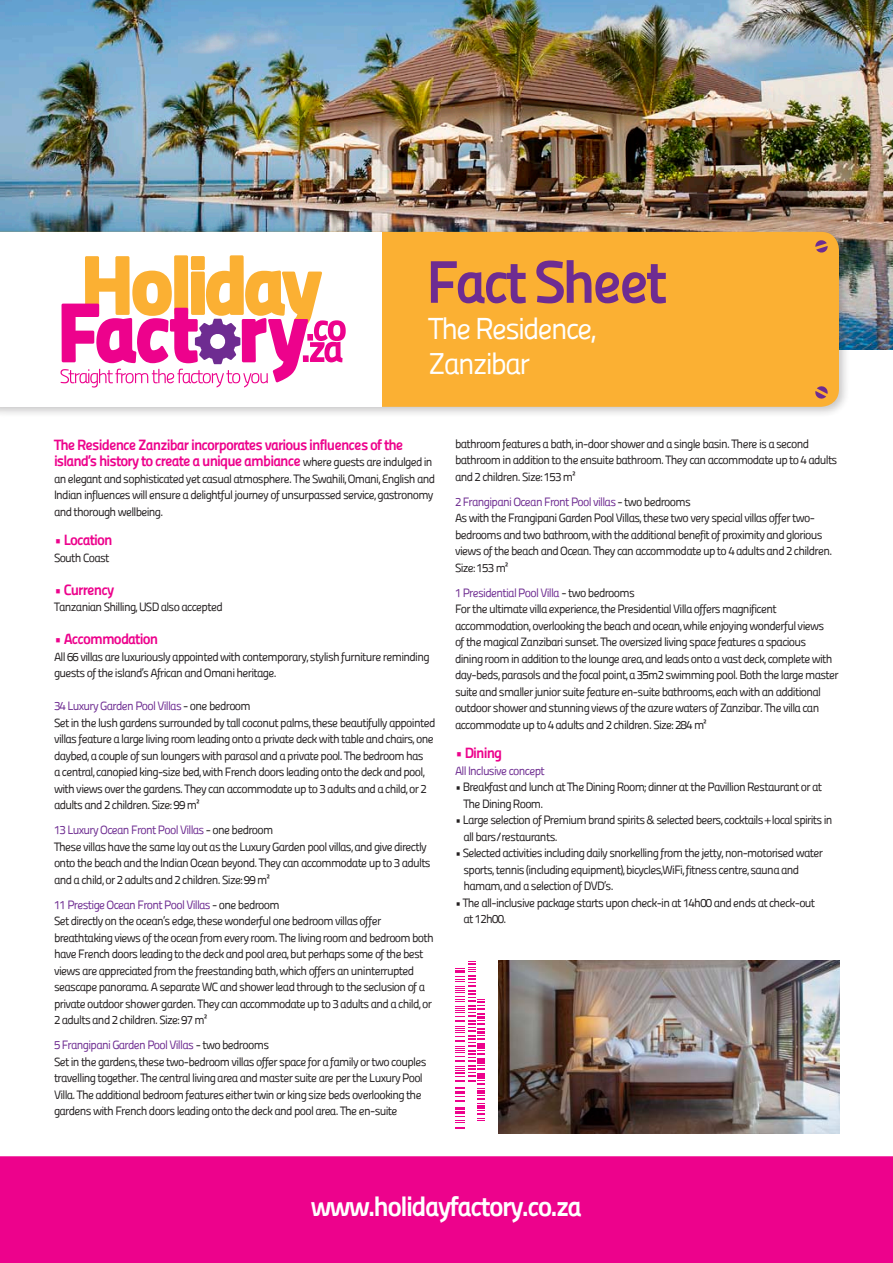
<style>
.page{position:relative;width:893px;height:1263px;background:#fff}
.page>*{position:absolute;margin:0;border:0;box-sizing:border-box;transform-origin:0 0}
.t1{font:60px "Panefresco 800 wt";letter-spacing:-.06em;color:#6e2c91}
.t2{font:30px/34.5px "Panefresco 400 wt";letter-spacing:-.06em;color:#fff}
.t3{font:27.75px "Panefresco 800 wt";letter-spacing:-.06em;color:#fff}
.t4{font:15px/16.5px "Panefresco 800 wt";letter-spacing:-.06em;color:#ed028c}
.t5{font:12px/16.5px "Panefresco 400 wt";letter-spacing:-.06em;color:#231f20}
.t6{font:12px "Panefresco 400 wt";letter-spacing:-.06em;color:#6e2c91}
.s1{font-family:"Panefresco 400 wt";font-size:12px;color:#231f20}
.s2{color:#231f20}
</style>
<div class="page">
<img style="left:0;top:0;width:893px;height:349px">
<div style="left:0;top:226px;width:850px;height:191px;background:#231f20;opacity:.25"></div>
<div style="left:381px;top:232px;width:458px;height:175px;background:#fbb033"></div>
<svg style="left:815px;top:240px;width:13px;height:13px"></svg>
<svg style="left:815px;top:386px;width:13px;height:13px"></svg>
<div style="left:0;top:232px;width:381px;height:175px;background:#fff"></div>
<svg style="left:61px;top:255px;width:285px;height:133px"></svg>
<div style="left:0;top:1156px;width:893px;height:107px;background:#ed028c"></div>
<img style="left:499px;top:960px;width:341px;height:173px">
<svg style="left:455px;top:961px;width:30px;height:168px"></svg>
<p class="t1" style="left:426px;top:235px;width:242px">Fact Sheet</p>
<p class="t2" style="left:428px;top:310px;width:169px">The Residence,<br>Zanzibar</p>
<p class="t4" style="left:54px;top:436px;width:380px">The Residence Zanzibar incorporates various influences of the island’s history to create a unique ambiance <span class="s1">where guests are indulged in</span></p>
<p class="t5" style="left:54px;top:470px;width:383px">an elegant and sophisticated yet casual atmosphere. The Swahili, Omani, English and</p>
<p class="t5" style="left:54px;top:486px;width:381px">Indian influences will ensure a delightful journey of unsurpassed service, gastronomy and thorough wellbeing.</p>
<p class="t4" style="left:54px;top:531px;width:60px">• Location</p>
<p class="t5" style="left:54px;top:549px;width:57px">South Coast</p>
<p class="t4" style="left:54px;top:580px;width:62px">• Currency</p>
<p class="t5" style="left:54px;top:598px;width:170px">Tanzanian Shilling, USD also accepted</p>
<p class="t4" style="left:54px;top:630px;width:106px">• Accommodation</p>
<p class="t5" style="left:54px;top:648px;width:377px">All 66 villas are luxuriously appointed with contemporary, stylish furniture reminding guests of the island’s African and Omani heritage.</p>
<p class="t6" style="left:54px;top:697px;width:198px">34 Luxury Garden Pool Villas <span class="s2">- one bedroom</span></p>
<p class="t5" style="left:54px;top:714px;width:383px">Set in the lush gardens surrounded by tall coconut palms, these beautifully appointed villas feature a large living room leading onto a private deck with table and chairs, one daybed, a couple of sun loungers with parasol and a private pool. The bedroom has<br>a central, canopied king-size bed, with French doors leading onto the deck and pool, with views over the gardens. They can accommodate up to 3 adults and a child, or 2 adults and 2 children. Size: 99 m²</p>
<p class="t6" style="left:54px;top:821px;width:221px">13 Luxury Ocean Front Pool Villas <span class="s2">- one bedroom</span></p>
<p class="t5" style="left:54px;top:838px;width:378px">These villas have the same lay out as the Luxury Garden pool villas, and give directly onto the beach and the Indian Ocean beyond. They can accommodate up to 3 adults and a child, or 2 adults and 2 children. Size: 99 m²</p>
<p class="t6" style="left:54px;top:896px;width:227px">11 Prestige Ocean Front Pool Villas <span class="s2">- one bedroom</span></p>
<p class="t5" style="left:54px;top:912px;width:381px">Set directly on the ocean’s edge, these wonderful one bedroom villas offer breathtaking views of the ocean from every room. The living room and bedroom both have French doors leading to the deck and pool area, but perhaps some of the best views are appreciated from the freestanding bath, which offers an uninterrupted seascape panorama. A separate WC and shower lead through to the seclusion of a</p>
<p class="t5" style="left:54px;top:995px;width:380px">private outdoor shower garden. They can accommodate up to 3 adults and a child, or<br>2 adults and 2 children. Size: 97 m²</p>
<p class="t6" style="left:54px;top:1036px;width:217px">5 Frangipani Garden Pool Villas <span class="s2">- two bedrooms</span></p>
<p class="t5" style="left:54px;top:1053px;width:374px">Set in the gardens, these two-bedroom villas offer space for a family or two couples travelling together. The central living area and master suite are per the Luxury Pool<br>Villa. The additional bedroom features either twin or king size beds overlooking the</p>
<p class="t5" style="left:54px;top:1102px;width:345px">gardens with French doors leading onto the deck and pool area. The en-suite</p>
<p class="t5" style="left:455px;top:435px;width:384px">bathroom features a bath, in-door shower and a single basin. There is a second bathroom in addition to the ensuite bathroom. They can accommodate up to 4 adults and 2 children. Size: 153 m²</p>
<p class="t6" style="left:455px;top:493px;width:237px">2 Frangipani Ocean Front Pool villas <span class="s2">- two bedrooms</span></p>
<p class="t5" style="left:455px;top:509px;width:379px">As with the Frangipani Garden Pool Villas, these two very special villas offer two&shy;bedrooms and two bathroom, with the additional benefit of proximity and glorious views of the beach and Ocean. They can accommodate up to 4 adults and 2 children.<br>Size: 153 m²</p>
<p class="t6" style="left:455px;top:584px;width:181px">1 Presidential Pool Villa <span class="s2">- two bedrooms</span></p>
<p class="t5" style="left:455px;top:600px;width:385px">For the ultimate villa experience, the Presidential Villa offers magnificent accommodation, overlooking the beach and ocean, while enjoying wonderful views<br>of the magical Zanzibari sunset. The oversized living space features a spacious<br>dining room in addition to the lounge area, and leads onto a vast deck, complete with day-beds, parasols and the focal point, a 35m2 swimming pool. Both the large master suite and smaller junior suite feature en-suite bathrooms, each with an additional outdoor shower and stunning views of the azure waters of Zanzibar. The villa can accommodate up to 4 adults and 2 children. Size: 284 m²</p>
<p class="t4" style="left:455px;top:744px;width:49px">• Dining</p>
<p class="t6" style="left:455px;top:761px;width:91px">All Inclusive concept</p>
<p class="t5" style="left:455px;top:778px;width:369px">• Breakfast and lunch at The Dining Room; dinner at the Pavillion Restaurant or at</p>
<p class="t5" style="left:463px;top:794px;width:82px">The Dining Room.</p>
<p class="t5" style="left:455px;top:811px;width:379px">• Large selection of Premium brand spirits &amp; selected beers, cocktails + local spirits in</p>
<p class="t5" style="left:463px;top:827px;width:96px">all bars/restaurants.</p>
<p class="t5" style="left:455px;top:844px;width:369px">• Selected activities including daily snorkelling from the jetty, non-motorised water</p>
<p class="t5" style="left:463px;top:860px;width:337px">sports, tennis (including equipment), bicycles,WiFi, fitness centre, sauna and</p>
<p class="t5" style="left:463px;top:877px;width:152px">hamam, and a selection of DVD’s.</p>
<p class="t5" style="left:463px;top:893px;width:353px;text-indent:-8px">• The all-inclusive package starts upon check-in at 14h00 and ends at check-out at 12h00.</p>
<p class="t3" style="left:311px;top:1185px;width:273px">www.holidayfactory.co.za</p>
</div>
